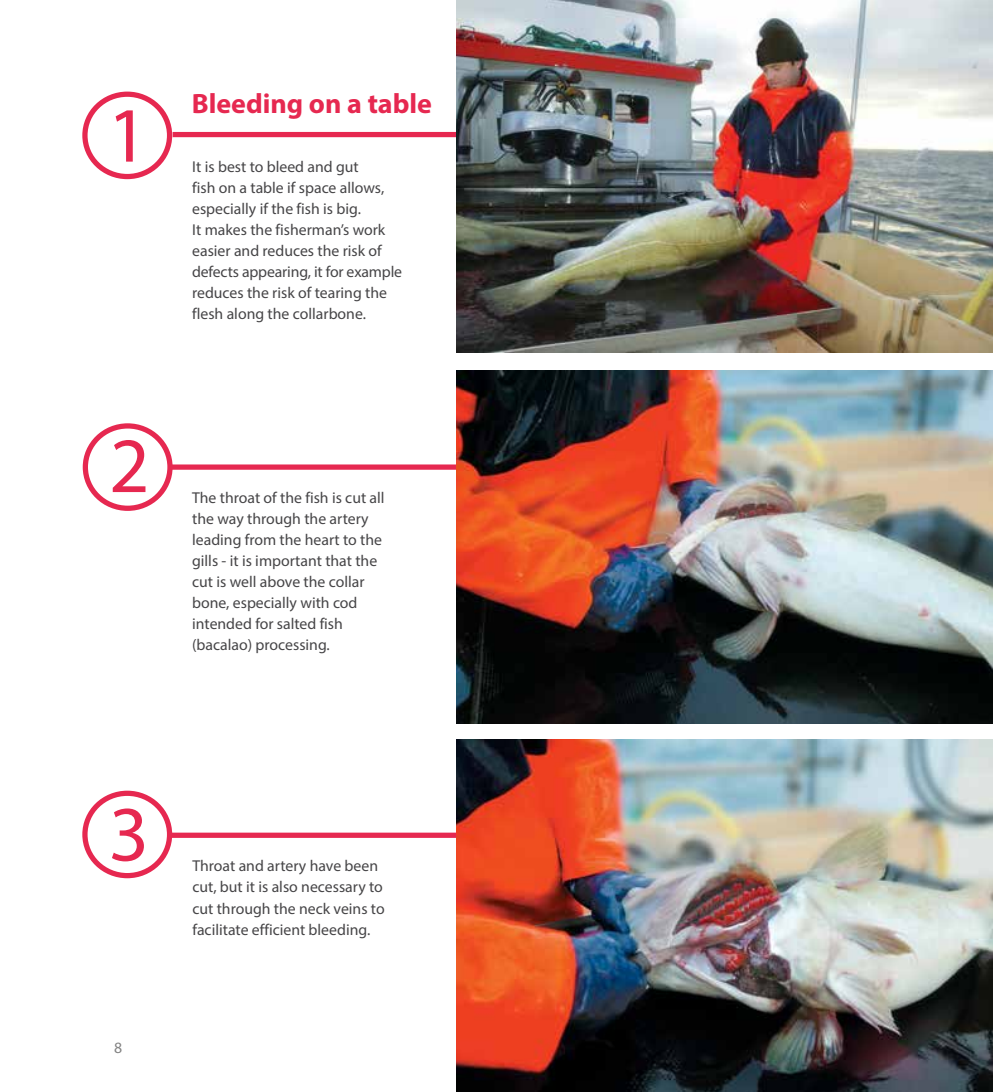
<style>
.page{position:relative;width:993px;height:1092px;background:#fff}
.page>*{position:absolute;margin:0;border:0;box-sizing:border-box;transform-origin:0 0}
.t1{font:78.75px "Myriad Pro";color:#e62850}
.t2{font:700 28px "Myriad Pro";color:#e62850}
.t3{font:15.75px/21px "Myriad Pro";color:#464547}
.t4{font:15.75px "Myriad Pro";color:#828282}
</style>
<div class="page">
<div style="left:172px;top:132px;width:310px;height:5px;background:#e62850"></div>
<div style="left:82px;top:92px;width:90px;height:87px;border:5px solid #e62850;border-radius:50%"></div>
<div style="left:83px;top:423px;width:89px;height:88px;border:5px solid #e62850;border-radius:50%"></div>
<div style="left:168px;top:464px;width:323px;height:5px;background:#e62850"></div>
<div style="left:82px;top:790px;width:90px;height:88px;border:5px solid #e62850;border-radius:50%"></div>
<div style="left:168px;top:832px;width:323px;height:5px;background:#e62850"></div>
<img style="left:456px;top:739px;width:536px;height:352px">
<img style="left:456px;top:371px;width:536px;height:352px">
<img style="left:456px;top:0;width:536px;height:353px">
<h1 class="t1" style="left:107px;top:87px;width:42px">1</h1>
<h2 class="t2" style="left:192px;top:85px;width:241px">Bleeding on a table</h2>
<p class="t3" style="left:192px;top:156px;width:211px">It is best to bleed and gut<br>fish on a table if space allows, especially if the fish is big.<br>It makes the fisherman’s work easier and reduces the risk of defects appearing, it for example reduces the risk of tearing the flesh along the collarbone.</p>
<h1 class="t1" style="left:109px;top:417px;width:42px">2</h1>
<p class="t3" style="left:192px;top:487px;width:194px">The throat of the fish is cut all the way through the artery leading from the heart to the gills - it is important that the cut is well above the collar bone, especially with cod intended for salted fish (bacalao) processing.</p>
<h1 class="t1" style="left:109px;top:785px;width:42px">3</h1>
<p class="t4" style="left:114px;top:1037px;width:10px">8</p>
<p class="t3" style="left:192px;top:855px;width:194px">Throat and artery have been cut, but it is also necessary to cut through the neck veins to facilitate efficient bleeding.</p>
</div>
